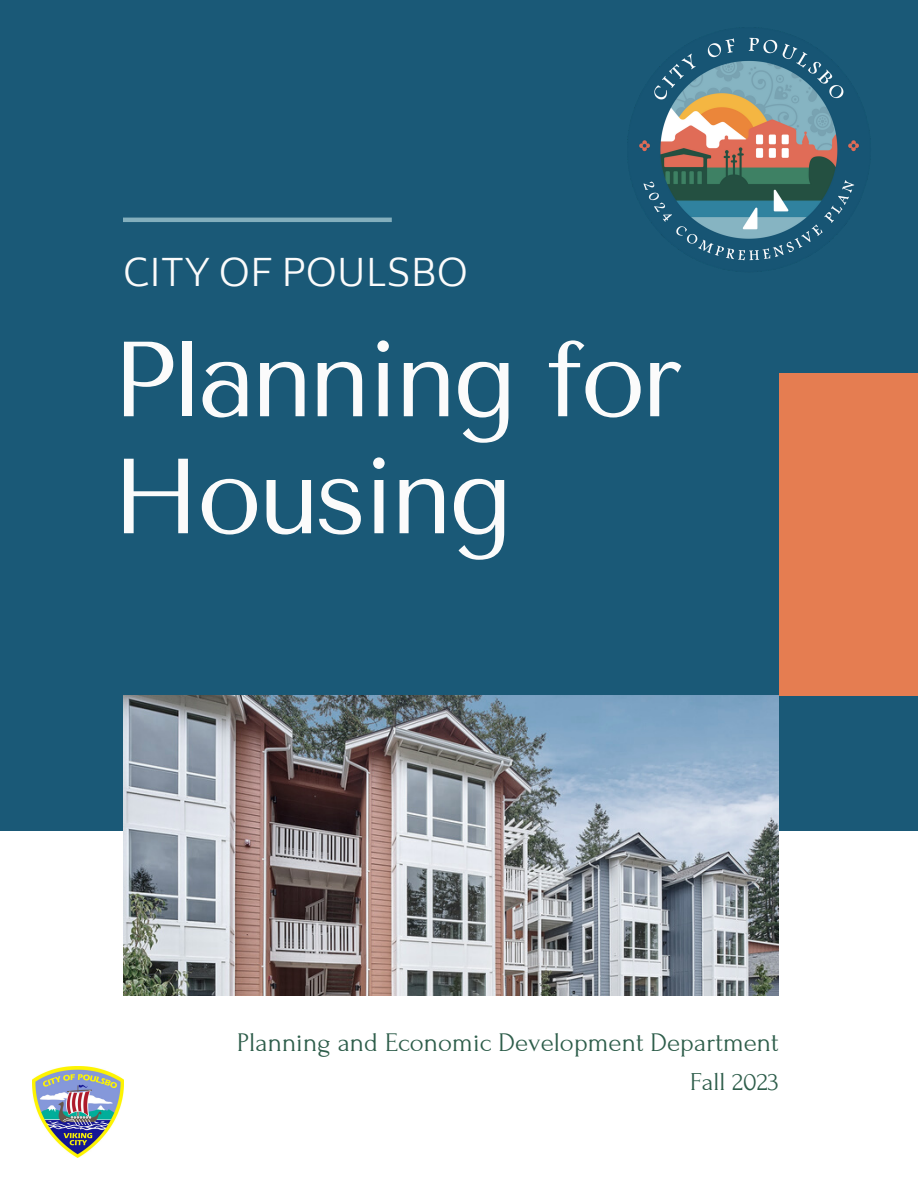
<style>
.page{position:relative;width:918px;height:1188px;background:#fff}
.page>*{position:absolute;margin:0;border:0;box-sizing:border-box;transform-origin:0 0}
.t1{font:106.5px/117px "Tenor Sans";letter-spacing:-.04em;color:#fbfbfb}
.t2{font:300 37.5px "Biryani";color:#fbfbfb}
.t3{font:26.85px "Forum";color:#2d5d4a}
.t4{font:25.8px "Forum";color:#2d5d4a}
</style>
<div class="page">
<div style="left:0;top:0;width:918px;height:831px;background:#1a5977"></div>
<div style="left:779px;top:373px;width:139px;height:323px;background:#e57d51"></div>
<img style="left:123px;top:696px;width:656px;height:299px">
<hr style="left:123px;top:218px;width:269px;height:4px;background:#83afbd">
<img style="left:32px;top:1066px;width:91px;height:92px">
<img style="left:627px;top:37px;width:232px;height:224px">
<p class="t2" style="left:123px;top:251px;width:347px">CITY OF POULSBO</p>
<p class="t1" style="left:111px;top:322px;width:573px">Planning for<br>Housing</p>
<p class="t3" style="left:237px;top:1028px;width:543px">Planning and Economic Development Department</p>
<p class="t4" style="left:690px;top:1068px;width:90px">Fall 2023</p>
</div>
